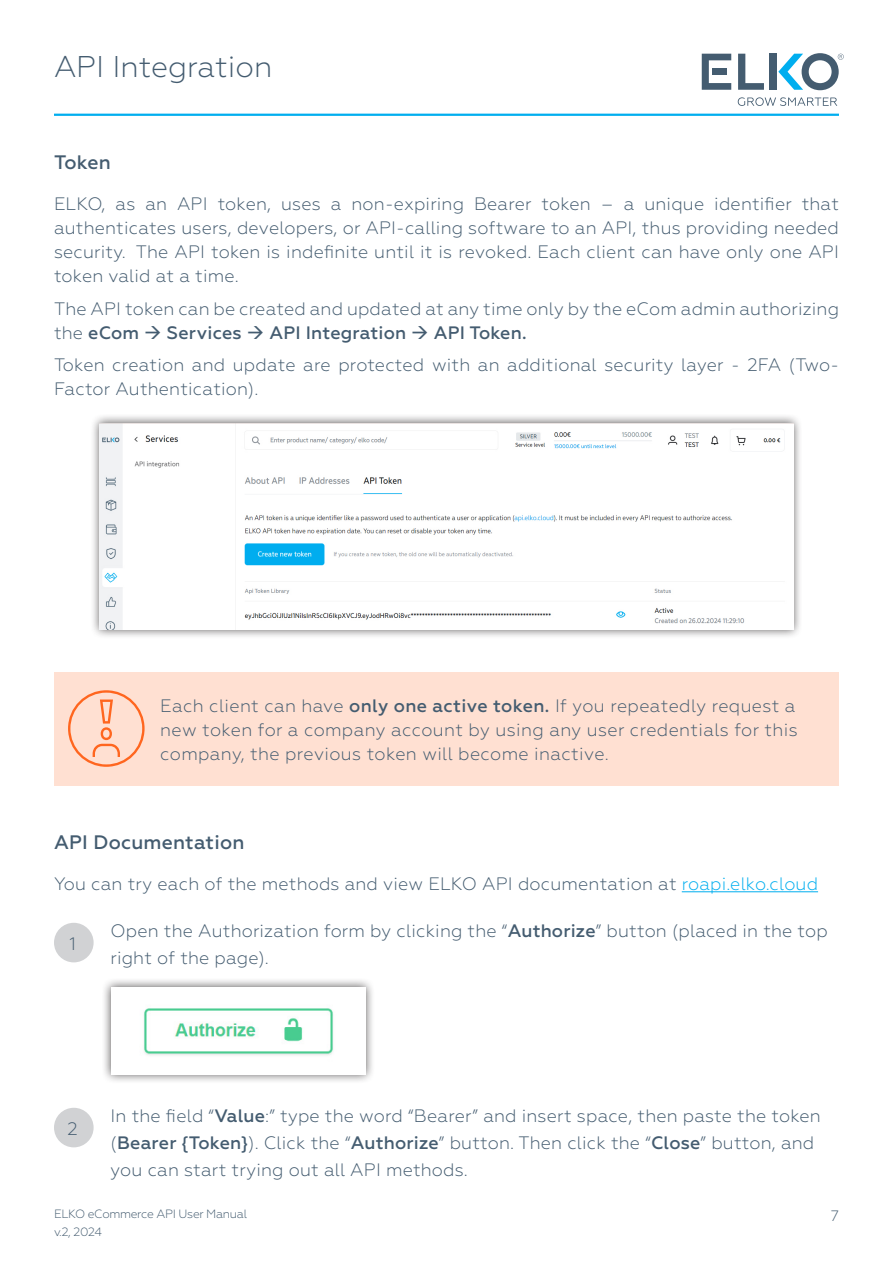
<style>
.page{position:relative;width:893px;height:1263px;background:#fff}
.page>*{position:absolute;margin:0;border:0;box-sizing:border-box;transform-origin:0 0}
.t1{font:300 30px "Geometria";color:#445c70}
.ELKO_title_2{font:500 19.5px "Geometria";letter-spacing:.01em;color:#445c70}
.ELKO_title_2_2{font:300 18px/24px "Geometria";letter-spacing:.01em;color:#445c70;text-align:justify}
.Paragraph_List_Numbered{font:300 18px/27px "Geometria";letter-spacing:.01em;color:#445c70}
.t2{font:300 15px "Geometria";color:#445c70}
.t3{font:300 12px "Geometria";letter-spacing:-.025em;color:#445c70}
.s1{font-weight:500}
.s2{color:#00aeef}
</style>
<div class="page">
<hr style="left:54px;top:114px;width:785px;height:2px;background:#00aeef">
<div style="left:769px;top:54px;width:7px;height:36px;background:#445c70"></div>
<svg style="left:738px;top:54px;width:26px;height:36px"></svg>
<svg style="left:778px;top:53px;width:66px;height:37px"></svg>
<svg style="left:702px;top:54px;width:29px;height:36px"></svg>
<svg style="left:738px;top:97px;width:99px;height:9px"></svg>
<div style="left:90px;top:413px;width:713px;height:227px;background:#231f20;opacity:.75"></div>
<img style="left:100px;top:423px;width:693px;height:207px">
<hr style="left:682px;top:891px;width:136px;height:1px;background:#00aeef">
<div style="left:54px;top:923px;width:40px;height:39px;background:#d1d2d4;border-radius:50%"></div>
<div style="left:102px;top:977px;width:273px;height:107px;background:#231f20;opacity:.75"></div>
<img style="left:111px;top:987px;width:255px;height:87px">
<div style="left:54px;top:672px;width:785px;height:113px;background:#ffe0d2"></div>
<svg style="left:68px;top:690px;width:77px;height:77px"></svg>
<div style="left:54px;top:1108px;width:40px;height:39px;background:#d1d2d4;border-radius:50%"></div>
<p class="t1" style="left:54px;top:50px;width:220px">API Integration</p>
<p class="ELKO_title_2" style="left:54px;top:151px;width:58px">Token</p>
<p class="ELKO_title_2_2" style="left:54px;top:192px;width:786px">ELKO, as an API token, uses a non-expiring Bearer token – a unique identifier that authenticates users, developers, or API-calling software to an API, thus providing needed security. The API token is indefinite until it is revoked. Each client can have only one API token valid at a time.</p>
<p class="ELKO_title_2_2" style="left:54px;top:296px;width:786px">The API token can be created and updated at any time only by the eCom admin authorizing the <span class="s1">eCom</span> → <span class="s1">Services</span> → <span class="s1">API Integration</span> → <span class="s1">API Token.</span></p>
<p class="ELKO_title_2_2" style="left:54px;top:353px;width:786px">Token creation and update are protected with an additional security layer - 2FA (Two-<br>Factor Authentication).</p>
<p class="ELKO_title_2_2" style="left:160px;top:693px;width:639px">Each client can have <span class="s1">only one active token.</span> If you repeatedly request a new token for a company account by using any user credentials for this company, the previous token will become inactive.</p>
<p class="ELKO_title_2" style="left:54px;top:830px;width:192px">API Documentation</p>
<p class="ELKO_title_2_2" style="left:54px;top:872px;width:766px">You can try each of the methods and view ELKO API documentation at <span class="s2">roapi.elko.cloud</span></p>
<p class="ELKO_title_2_2" style="left:69px;top:931px;width:8px">1</p>
<p class="Paragraph_List_Numbered" style="left:111px;top:917px;width:719px">Open the Authorization form by clicking the “<span class="s1">Authorize</span>” button (placed in the top right of the page).</p>
<p class="ELKO_title_2_2" style="left:68px;top:1116px;width:12px">2</p>
<p class="Paragraph_List_Numbered" style="left:111px;top:1102px;width:712px">In the field “<span class="s1">Value</span>:” type the word “Bearer” and insert space, then paste the token (<span class="s1">Bearer {Token}</span>). Click the “<span class="s1">Authorize</span>” button. Then click the “<span class="s1">Close</span>” button, and you can start trying out all API methods.</p>
<p class="t3" style="left:54px;top:1207px;width:195px">ELKO eCommerce API User Manual</p>
<p class="t2" style="left:831px;top:1207px;width:10px">7</p>
<p class="t3" style="left:54px;top:1225px;width:50px">v.2, 2024</p>
</div>
